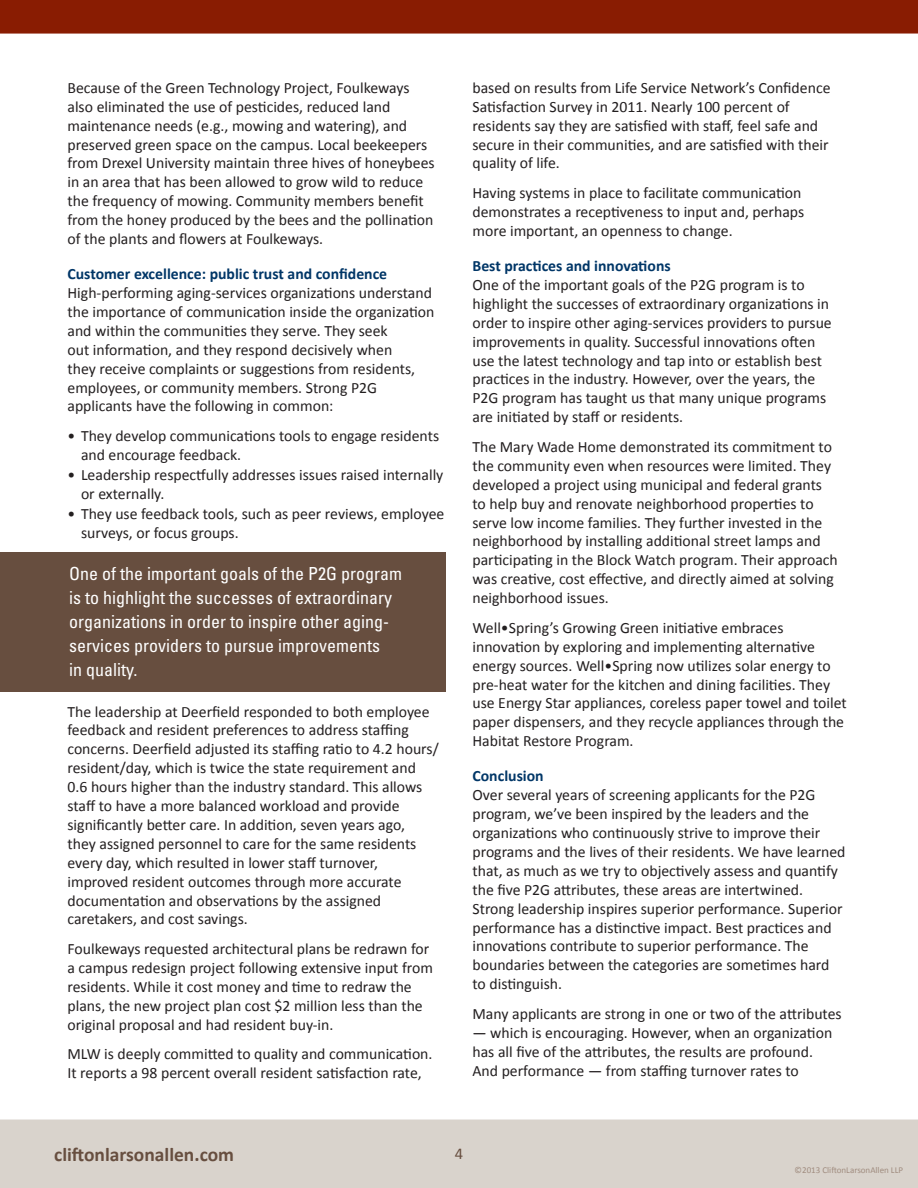
<style>
.page{position:relative;width:918px;height:1188px;background:#fff}
.page>*{position:absolute;margin:0;border:0;box-sizing:border-box;transform-origin:0 0}
.t1{font:700 19.5px "Calibri";color:#674e3f}
.Pull_Out_Sentence{font:condensed 18px/24px "Univers LT Std";color:#fff}
.t2{font:16.5px "Calibri";color:#674e3f}
.Body_Copy{font:15.75px/18.9px "Calibri";color:#231f20}
.Body_Subhead{font:700 15.75px "Calibri";color:#003667}
.t3{font:9px "Calibri";color:#a08c7f}
</style>
<div class="page">
<div style="left:0;top:1120px;width:918px;height:68px;background:#d9d3cc"></div>
<div style="left:0;top:0;width:918px;height:34px;background:#891c02"></div>
<div style="left:0;top:552px;width:446px;height:140px;background:#674e3f"></div>
<p class="Body_Copy" style="left:68px;top:78px;width:369px">Because of the Green Technology Project, Foulkeways also eliminated the use of pesticides, reduced land maintenance needs (e.g., mowing and watering), and preserved green space on the campus. Local beekeepers from Drexel University maintain three hives of honeybees in an area that has been allowed to grow wild to reduce the frequency of mowing. Community members benefit from the honey produced by the bees and the pollination of the plants and flowers at Foulkeways.</p>
<p class="Body_Subhead" style="left:68px;top:264px;width:321px">Customer excellence: public trust and confidence</p>
<p class="Body_Copy" style="left:68px;top:283px;width:368px">High-performing aging-services organizations understand the importance of communication inside the organization and within the communities they serve. They seek<br>out information, and they respond decisively when<br>they receive complaints or suggestions from residents, employees, or community members. Strong P2G applicants have the following in common:</p>
<p class="Body_Copy" style="left:81px;top:426px;width:360px;text-indent:-14px">• They develop communications tools to engage residents and encourage feedback.</p>
<p class="Body_Copy" style="left:81px;top:466px;width:364px;text-indent:-14px">• Leadership respectfully addresses issues raised internally or externally.</p>
<p class="Body_Copy" style="left:81px;top:505px;width:365px;text-indent:-14px">• They use feedback tools, such as peer reviews, employee surveys, or focus groups.</p>
<p class="Pull_Out_Sentence" style="left:69px;top:562px;width:334px">One of the important goals of the P2G program is to highlight the successes of extraordinary organizations in order to inspire other aging&shy;services providers to pursue improvements<br>in quality.</p>
<p class="Body_Copy" style="left:68px;top:702px;width:373px">The leadership at Deerfield responded to both employee feedback and resident preferences to address staffing concerns. Deerfield adjusted its staffing ratio to 4.2 hours/ resident/day, which is twice the state requirement and 0.6 hours higher than the industry standard. This allows staff to have a more balanced workload and provide significantly better care. In addition, seven years ago,<br>they assigned personnel to care for the same residents every day, which resulted in lower staff turnover, improved resident outcomes through more accurate documentation and observations by the assigned caretakers, and cost savings.</p>
<p class="Body_Copy" style="left:68px;top:939px;width:367px">Foulkeways requested architectural plans be redrawn for a campus redesign project following extensive input from residents. While it cost money and time to redraw the plans, the new project plan cost $2 million less than the original proposal and had resident buy-in.</p>
<p class="Body_Copy" style="left:68px;top:1045px;width:367px">MLW is deeply committed to quality and communication.<br>It reports a 98 percent overall resident satisfaction rate,</p>
<p class="Body_Copy" style="left:473px;top:78px;width:360px">based on results from Life Service Network’s Confidence Satisfaction Survey in 2011. Nearly 100 percent of residents say they are satisfied with staff, feel safe and secure in their communities, and are satisfied with their quality of life.</p>
<p class="Body_Copy" style="left:473px;top:183px;width:333px">Having systems in place to facilitate communication demonstrates a receptiveness to input and, perhaps more important, an openness to change.</p>
<p class="Body_Subhead" style="left:473px;top:256px;width:200px">Best practices and innovations</p>
<p class="Body_Copy" style="left:473px;top:275px;width:361px">One of the important goals of the P2G program is to highlight the successes of extraordinary organizations in order to inspire other aging-services providers to pursue improvements in quality. Successful innovations often use the latest technology and tap into or establish best practices in the industry. However, over the years, the P2G program has taught us that many unique programs are initiated by staff or residents.</p>
<p class="Body_Copy" style="left:473px;top:437px;width:367px">The Mary Wade Home demonstrated its commitment to the community even when resources were limited. They developed a project using municipal and federal grants to help buy and renovate neighborhood properties to serve low income families. They further invested in the neighborhood by installing additional street lamps and participating in the Block Watch program. Their approach was creative, cost effective, and directly aimed at solving neighborhood issues.</p>
<p class="Body_Copy" style="left:473px;top:618px;width:376px">Well•Spring’s Growing Green initiative embraces innovation by exploring and implementing alternative energy sources. Well•Spring now utilizes solar energy to pre-heat water for the kitchen and dining facilities. They use Energy Star appliances, coreless paper towel and toilet paper dispensers, and they recycle appliances through the Habitat Restore Program.</p>
<p class="Body_Subhead" style="left:473px;top:766px;width:73px">Conclusion</p>
<p class="Body_Copy" style="left:473px;top:786px;width:375px">Over several years of screening applicants for the P2G program, we’ve been inspired by the leaders and the organizations who continuously strive to improve their programs and the lives of their residents. We have learned that, as much as we try to objectively assess and quantify the five P2G attributes, these areas are intertwined.<br>Strong leadership inspires superior performance. Superior performance has a distinctive impact. Best practices and innovations contribute to superior performance. The boundaries between the categories are sometimes hard to distinguish.</p>
<p class="Body_Copy" style="left:473px;top:1004px;width:371px">Many applicants are strong in one or two of the attributes</p>
<p class="Body_Copy" style="left:473px;top:1023px;width:361px">— which is encouraging. However, when an organization has all five of the attributes, the results are profound.<br>And performance — from staffing turnover rates to</p>
<p class="t1" style="left:54px;top:1142px;width:181px">cliftonlarsonallen.com</p>
<p class="t2" style="left:455px;top:1144px;width:10px">4</p>
<p class="t3" style="left:795px;top:1164px;width:110px">©2013 CliftonLarsonAllen LLP</p>
</div>
